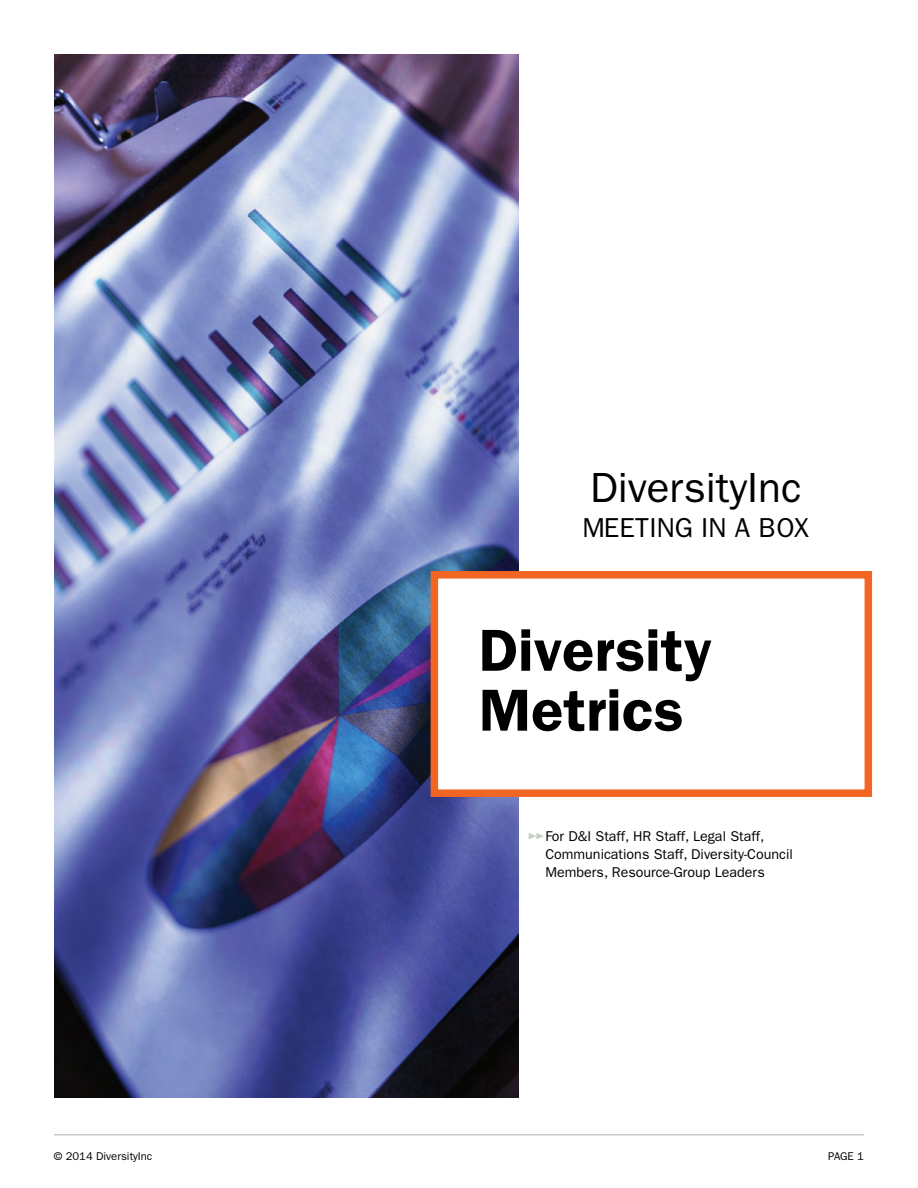
<style>
.page{position:relative;width:918px;height:1188px;background:#fff}
.page>*{position:absolute;margin:0;border:0;box-sizing:border-box;transform-origin:0 0}
.t1{font:600 59.55px/59.8px "ITC Franklin Gothic Std";color:#000}
.t2{font:42.3px "ITC Franklin Gothic Std";color:#000}
.t3{font:27.45px "ITC Franklin Gothic Std";color:#000}
.t4{font:14.25px/18px "ITC Franklin Gothic Std";color:#000}
.t5{font:11.25px "ITC Franklin Gothic Std";color:#000}
.s1{font-family:"Mercury Text G2";font-size:12.75px;color:#c6cdc2}
</style>
<div class="page">
<img style="left:54px;top:54px;width:464px;height:1044px">
<div style="left:431px;top:571px;width:441px;height:226px;background:#fff;border:8px solid #f26522"></div>
<hr style="left:54px;top:1134px;width:810px;height:2px;background:#c6cdc2">
<h2 class="t2" style="left:590px;top:464px;width:213px">DiversityInc</h2>
<h3 class="t3" style="left:583px;top:512px;width:228px">MEETING IN A BOX</h3>
<h1 class="t1" style="left:479px;top:620px;width:235px">Diversity<br>Metrics</h1>
<p class="t4" style="left:545px;top:827px;width:249px;text-indent:-18px"><span class="s1">• •</span>For D&amp;I Staff, HR Staff, Legal Staff,<br>Communications Staff, Diversity-Council<br>Members, Resource-Group Leaders</p>
<p class="t5" style="left:54px;top:1149px;width:100px">© 2014 DiversityInc</p>
<p class="t5" style="left:828px;top:1149px;width:37px">PAGE 1</p>
</div>
